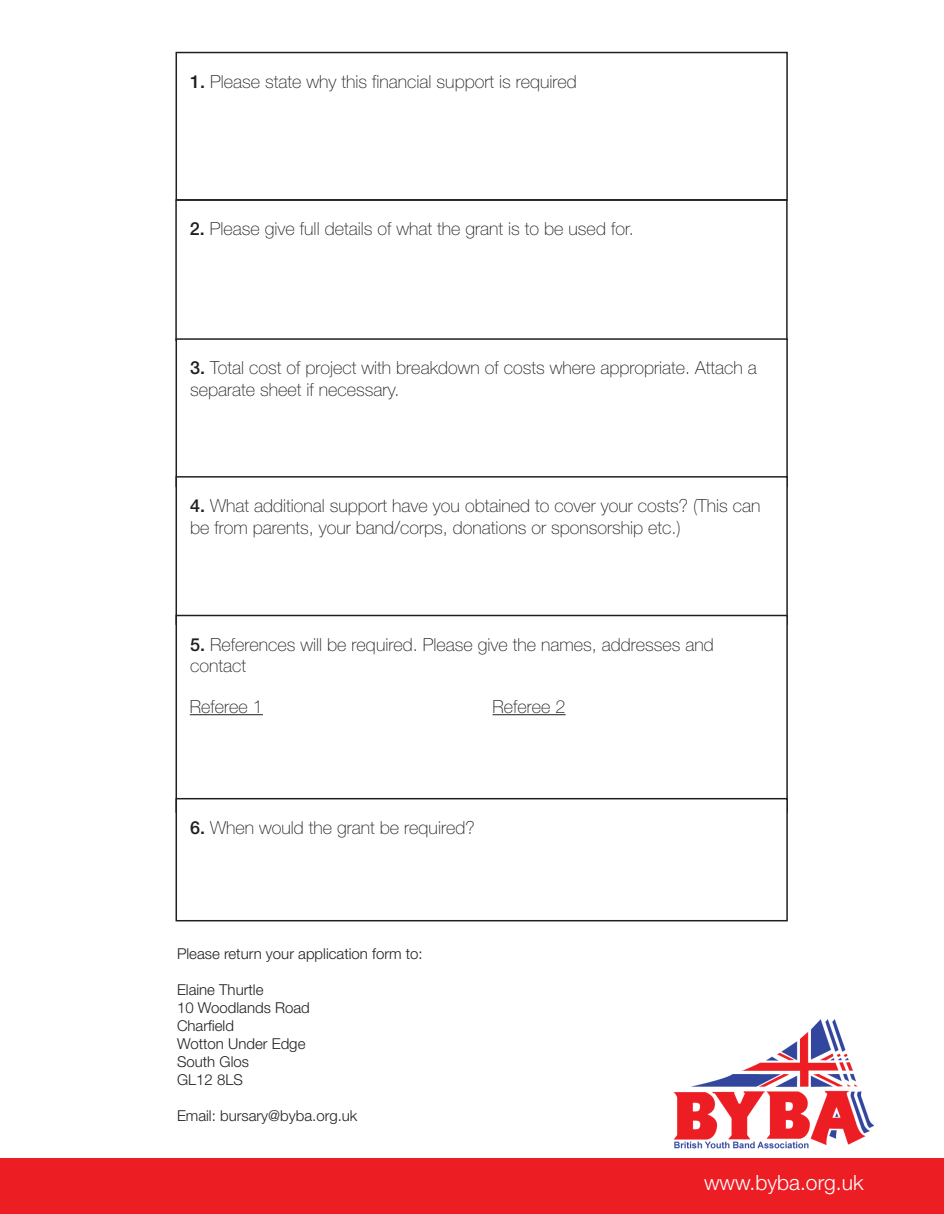
<style>
.page{position:relative;width:944px;height:1214px;background:#fff}
.page>*{position:absolute;margin:0;border:0;box-sizing:border-box;transform-origin:0 0}
.t1{font:300 21px "Helvetica Neue";color:#fff}
.t2{font:100 18px/21.6px "Helvetica Neue";color:#231f20}
.t3{font:300 15px "Helvetica Neue";color:#231f20}
.s1{font-weight:500}
</style>
<div class="page">
<div style="left:175px;top:52px;width:612px;height:149px;border:2px solid #231f20"></div>
<div style="left:0;top:1158px;width:944px;height:56px;background:#ed1d24"></div>
<img style="left:673px;top:1019px;width:200px;height:129px">
<div style="left:175px;top:199px;width:612px;height:142px;border:2px solid #231f20"></div>
<div style="left:175px;top:338px;width:612px;height:149px;border:2px solid #231f20"></div>
<div style="left:176px;top:477px;width:611px;height:147px;background:#fff"></div>
<div style="left:175px;top:476px;width:612px;height:149px;border:2px solid #231f20"></div>
<div style="left:176px;top:615px;width:611px;height:197px;background:#fff"></div>
<div style="left:175px;top:615px;width:612px;height:198px;border:2px solid #231f20"></div>
<hr style="left:190px;top:714px;width:73px;height:1px;background:#231f20">
<hr style="left:492px;top:714px;width:73px;height:1px;background:#231f20">
<div style="left:176px;top:798px;width:611px;height:122px;background:#fff"></div>
<div style="left:175px;top:798px;width:612px;height:123px;border:2px solid #231f20"></div>
<p class="t2" style="left:190px;top:70px;width:388px"><span class="s1">1.</span> Please state why this financial support is required</p>
<p class="t2" style="left:190px;top:218px;width:445px"><span class="s1">2.</span> Please give full details of what the grant is to be used for.</p>
<p class="t2" style="left:190px;top:357px;width:568px"><span class="s1">3.</span> Total cost of project with breakdown of costs where appropriate. Attach a</p>
<p class="t2" style="left:190px;top:378px;width:211px">separate sheet if necessary.</p>
<p class="t2" style="left:190px;top:495px;width:572px"><span class="s1">4.</span> What additional support have you obtained to cover your costs? (This can be from parents, your band/corps, donations or sponsorship etc.)</p>
<p class="t2" style="left:190px;top:633px;width:525px"><span class="s1">5.</span> References will be required. Please give the names, addresses and</p>
<p class="t2" style="left:190px;top:655px;width:58px">contact</p>
<p class="t2" style="left:190px;top:695px;width:75px">Referee 1</p>
<p class="t2" style="left:492px;top:695px;width:75px">Referee 2</p>
<p class="t2" style="left:190px;top:816px;width:286px"><span class="s1">6.</span> When would the grant be required?</p>
<p class="t3" style="left:177px;top:942px;width:247px">Please return your application form to:</p>
<p class="t3" style="left:177px;top:978px;width:88px">Elaine Thurtle</p>
<p class="t3" style="left:177px;top:996px;width:134px">10 Woodlands Road</p>
<p class="t3" style="left:177px;top:1014px;width:58px">Charfield</p>
<p class="t3" style="left:177px;top:1032px;width:130px">Wotton Under Edge</p>
<p class="t3" style="left:177px;top:1050px;width:73px">South Glos</p>
<p class="t3" style="left:177px;top:1068px;width:67px">GL12 8LS</p>
<p class="t3" style="left:177px;top:1104px;width:182px">Email: bursary@byba.org.uk</p>
<p class="t1" style="left:704px;top:1165px;width:161px">www.byba.org.uk</p>
</div>
